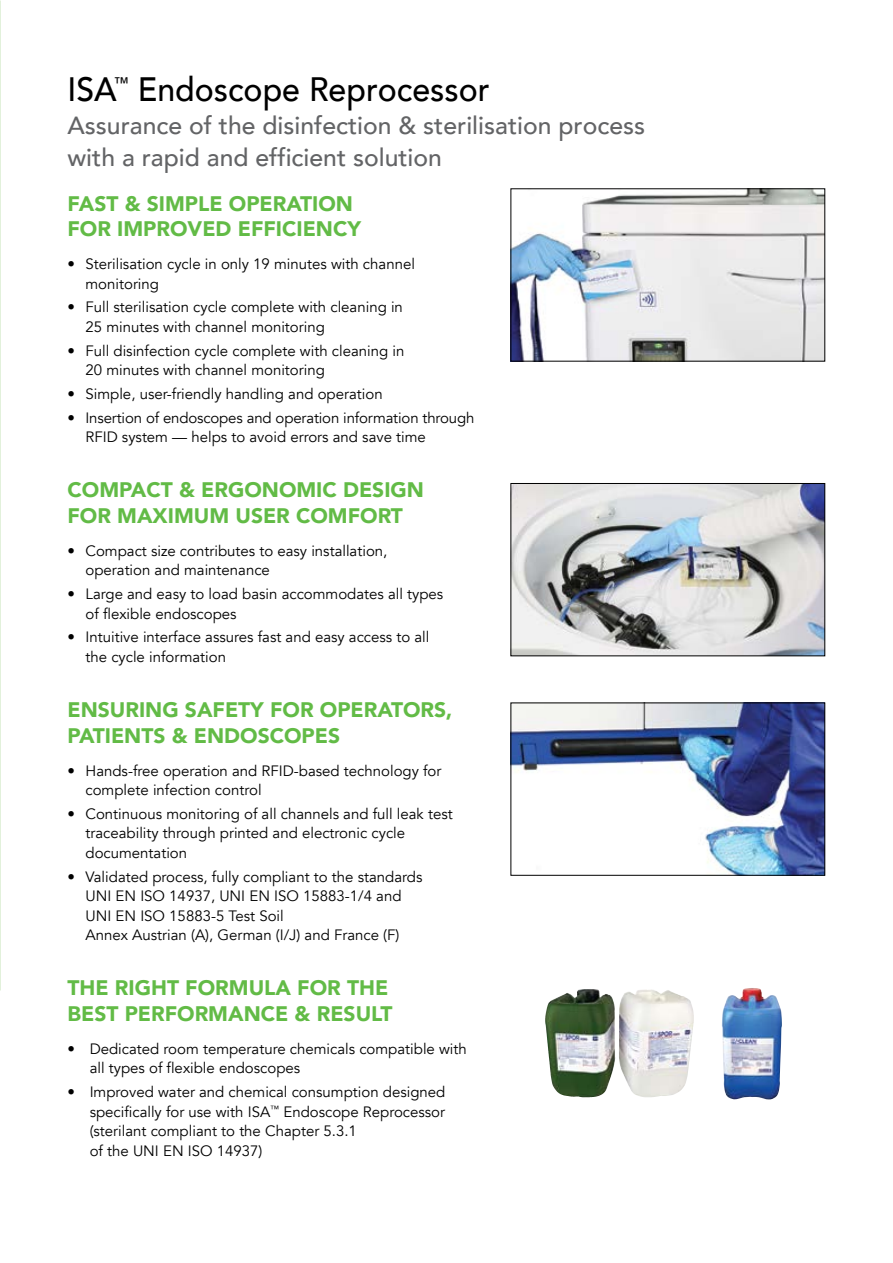
<style>
.page{position:relative;width:893px;height:1263px;background:#fff}
.page>*{position:absolute;margin:0;border:0;box-sizing:border-box;transform-origin:0 0}
.t1{font:500 33.75px "Avenir";color:#000;scale:.95 1}
.t2{font:500 24.75px/31.5px "Avenir";color:#636466}
.t3{font:900 21px/25.5px "Avenir";color:#62bb46}
.t4{font:15px/19.5px "Avenir";color:#000}
</style>
<div class="page">
<img style="left:513px;top:191px;width:310px;height:168px">
<img style="left:513px;top:485px;width:310px;height:169px">
<div style="left:511px;top:483px;width:314px;height:173px;border:1px solid #000"></div>
<img style="left:513px;top:705px;width:310px;height:168px">
<img style="left:545px;top:989px;width:45px;height:94px">
<img style="left:722px;top:988px;width:60px;height:111px">
<h1 class="t1" style="left:68px;top:60px;width:446px">ISA<sup>™</sup> Endoscope Reprocessor</h1>
<h2 class="t2" style="left:68px;top:109px;width:579px">Assurance of the disinfection &amp; sterilisation process with a rapid and efficient solution</h2>
<h3 class="t3" style="left:68px;top:190px;width:295px">FAST &amp; SIMPLE OPERATION<br>FOR IMPROVED EFFICIENCY</h3>
<p class="t4" style="left:86px;top:254px;width:331px;text-indent:-18px">• Sterilisation cycle in only 19 minutes with channel monitoring</p>
<p class="t4" style="left:86px;top:298px;width:319px;text-indent:-18px">• Full sterilisation cycle complete with cleaning in<br>25 minutes with channel monitoring</p>
<p class="t4" style="left:86px;top:341px;width:320px;text-indent:-18px">• Full disinfection cycle complete with cleaning in<br>20 minutes with channel monitoring</p>
<p class="t4" style="left:68px;top:384px;width:317px">• Simple, user-friendly handling and operation</p>
<p class="t4" style="left:86px;top:408px;width:390px;text-indent:-18px">• Insertion of endoscopes and operation information through<br>RFID system — helps to avoid errors and save time</p>
<h3 class="t3" style="left:68px;top:477px;width:358px">COMPACT &amp; ERGONOMIC DESIGN<br>FOR MAXIMUM USER COMFORT</h3>
<p class="t4" style="left:86px;top:541px;width:303px;text-indent:-18px">• Compact size contributes to easy installation, operation and maintenance</p>
<p class="t4" style="left:86px;top:584px;width:359px;text-indent:-18px">• Large and easy to load basin accommodates all types of flexible endoscopes</p>
<p class="t4" style="left:86px;top:628px;width:345px;text-indent:-18px">• Intuitive interface assures fast and easy access to all the cycle information</p>
<h3 class="t3" style="left:68px;top:696px;width:386px">ENSURING SAFETY FOR OPERATORS,<br>PATIENTS &amp; ENDOSCOPES</h3>
<p class="t4" style="left:86px;top:761px;width:357px;text-indent:-18px">• Hands-free operation and RFID-based technology for complete infection control</p>
<p class="t4" style="left:86px;top:804px;width:369px;text-indent:-18px">• Continuous monitoring of all channels and full leak test traceability through printed and electronic cycle documentation</p>
<p class="t4" style="left:86px;top:867px;width:338px;text-indent:-18px">• Validated process, fully compliant to the standards UNI EN ISO 14937, UNI EN ISO 15883-1/4 and UNI EN ISO 15883-5 Test Soil<br>Annex Austrian (A), German (I/J) and France (F)</p>
<h3 class="t3" style="left:68px;top:975px;width:327px">THE RIGHT FORMULA FOR THE<br>BEST PERFORMANCE &amp; RESULT</h3>
<p class="t4" style="left:90px;top:1039px;width:379px;text-indent:-22px">• Dedicated room temperature chemicals compatible with all types of flexible endoscopes</p>
<p class="t4" style="left:90px;top:1082px;width:357px;text-indent:-22px">• Improved water and chemical consumption designed specifically for use with ISA<sup>™</sup> Endoscope Reprocessor (sterilant compliant to the Chapter 5.3.1<br>of the UNI EN ISO 14937)</p>
</div>
